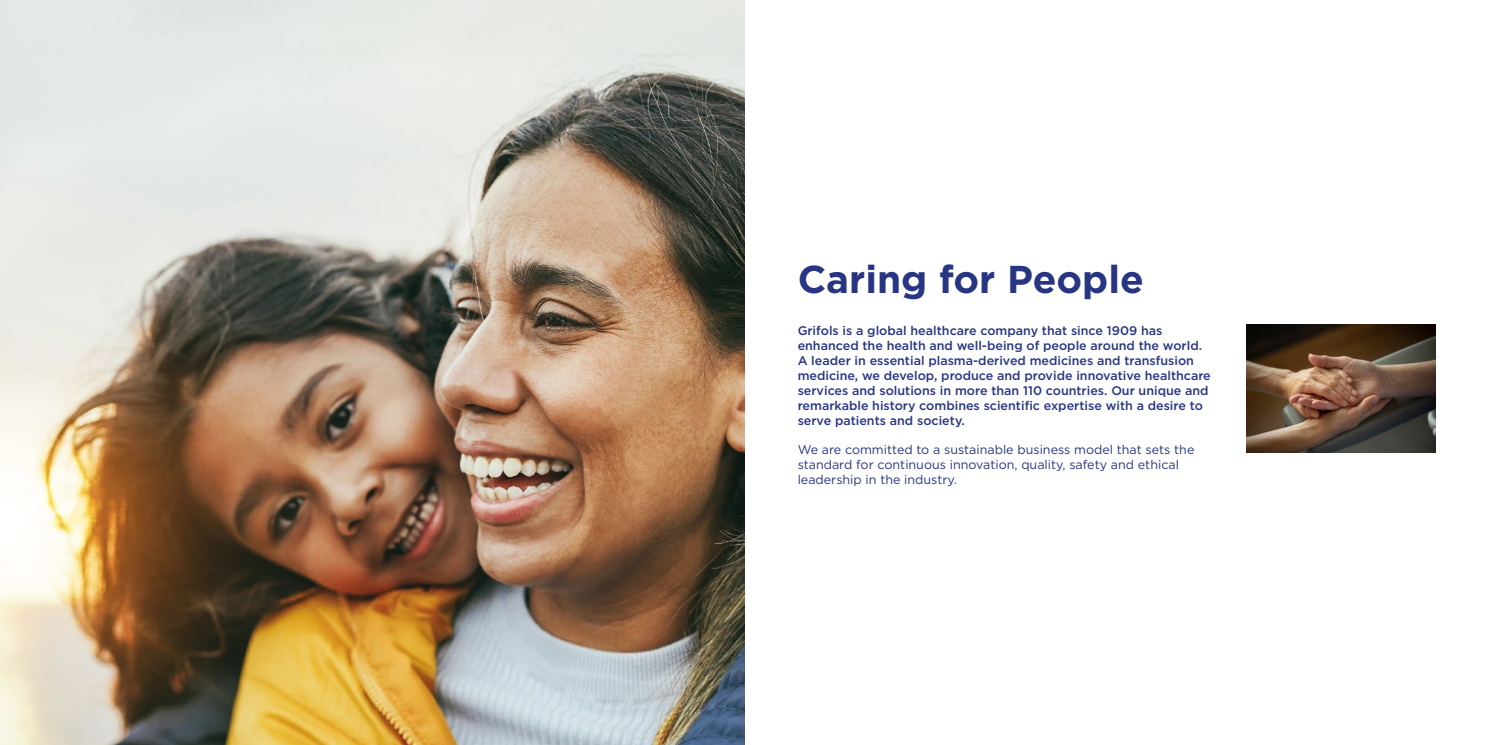
<style>
.page{position:relative;width:1489px;height:745px;background:#fff}
.page>*{position:absolute;margin:0;border:0;box-sizing:border-box;transform-origin:0 0}
.t1{font:700 38.75px "Gotham";color:#283583}
.t2{font:500 12.5px/15px "Gotham";color:#283583}
.t3{font:12.5px/15px "Gotham";color:#283583}
</style>
<div class="page">
<img style="left:0;top:0;width:744px;height:744px">
<img style="left:1246px;top:324px;width:189px;height:128px">
<h1 class="t1" style="left:797px;top:253px;width:348px">Caring for People</h1>
<p class="t2" style="left:797px;top:322px;width:414px">Grifols is a global healthcare company that since 1909 has enhanced the health and well-being of people around the world.<br>A leader in essential plasma-derived medicines and transfusion medicine, we develop, produce and provide innovative healthcare services and solutions in more than 110 countries. Our unique and remarkable history combines scientific expertise with a desire to serve patients and society.</p>
<p class="t3" style="left:797px;top:441px;width:398px">We are committed to a sustainable business model that sets the standard for continuous innovation, quality, safety and ethical leadership in the industry.</p>
</div>
